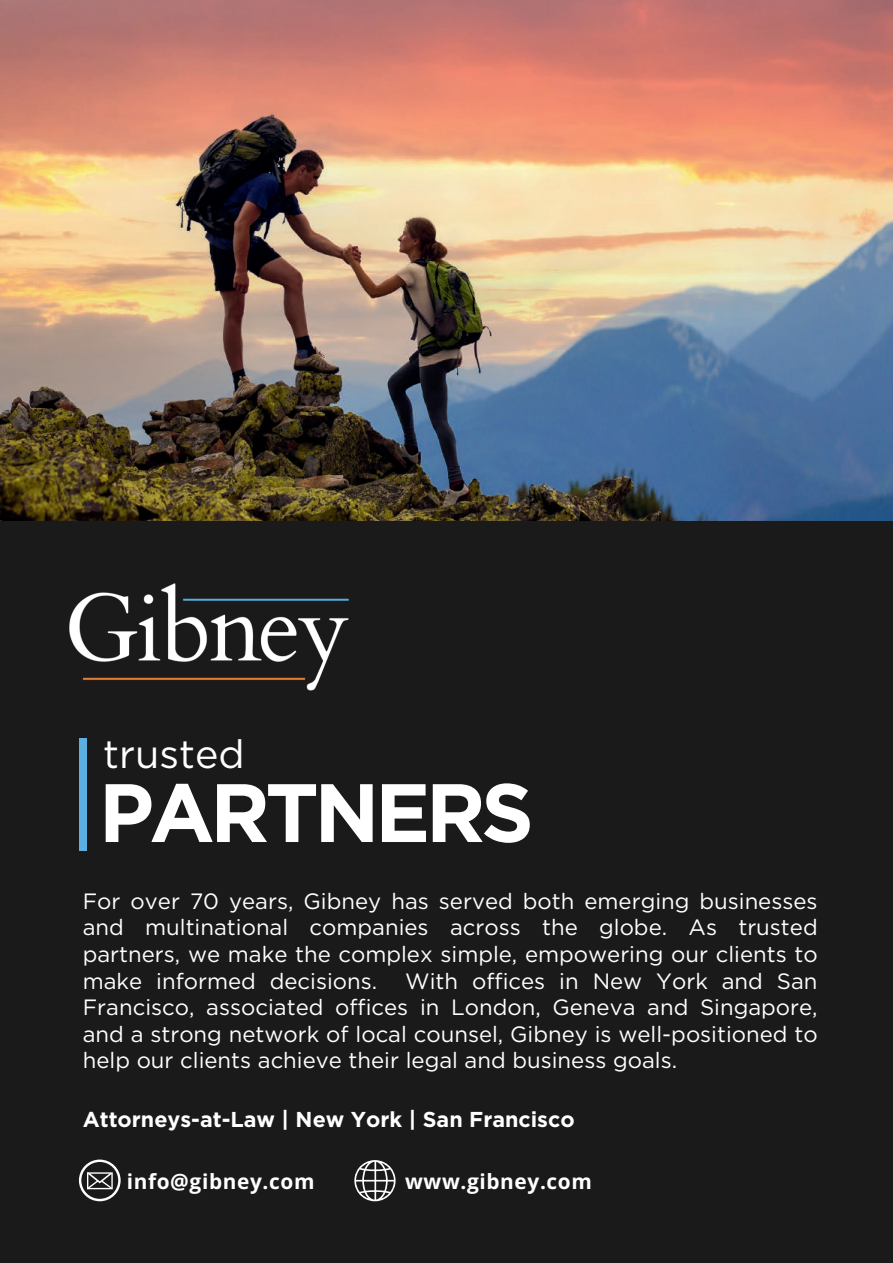
<style>
.page{position:relative;width:893px;height:1263px;background:#fff}
.page>*{position:absolute;margin:0;border:0;box-sizing:border-box;transform-origin:0 0}
.t1{font:700 82.65px "Gotham";letter-spacing:-.055em;color:#fff}
.t2{font:39.45px "Gotham";color:#fff}
.t3{font:22.2px/26.5px "Gotham";color:#fff;text-align:justify}
.t4{font:700 21.6px "Gotham";color:#fff}
.t5{font:700 20.85px "Open Sans";letter-spacing:.03em;color:#fff}
</style>
<div class="page">
<img style="left:0;top:0;width:893px;height:522px">
<div style="left:0;top:522px;width:893px;height:741px;background:#1a1a1a"></div>
<div style="left:79px;top:738px;width:8px;height:113px;background:#5bafe1"></div>
<img style="left:69px;top:583px;width:280px;height:108px">
<svg style="left:79px;top:1159px;width:42px;height:42px"></svg>
<svg style="left:354px;top:1160px;width:42px;height:41px"></svg>
<p class="t2" style="left:103px;top:729px;width:143px">trusted</p>
<p class="t1" style="left:99px;top:758px;width:437px">PARTNERS</p>
<p class="t3" style="left:83px;top:887px;width:736px">For over 70 years, Gibney has served both emerging businesses and multinational companies across the globe. As trusted partners, we make the complex simple, empowering our clients to make informed decisions.</p>
<p class="t3" style="left:83px;top:967px;width:736px;text-indent:322px">With offices in New York and San Francisco, associated offices in London, Geneva and Singapore, and a strong network of local counsel, Gibney is well-positioned to help our clients achieve their legal and business goals.</p>
<p class="t4" style="left:83px;top:1105px;width:493px">Attorneys-at-Law | New York | San Francisco</p>
<p class="t5" style="left:127px;top:1167px;width:189px">info@gibney.com</p>
<p class="t5" style="left:405px;top:1167px;width:188px">www.gibney.com</p>
</div>
